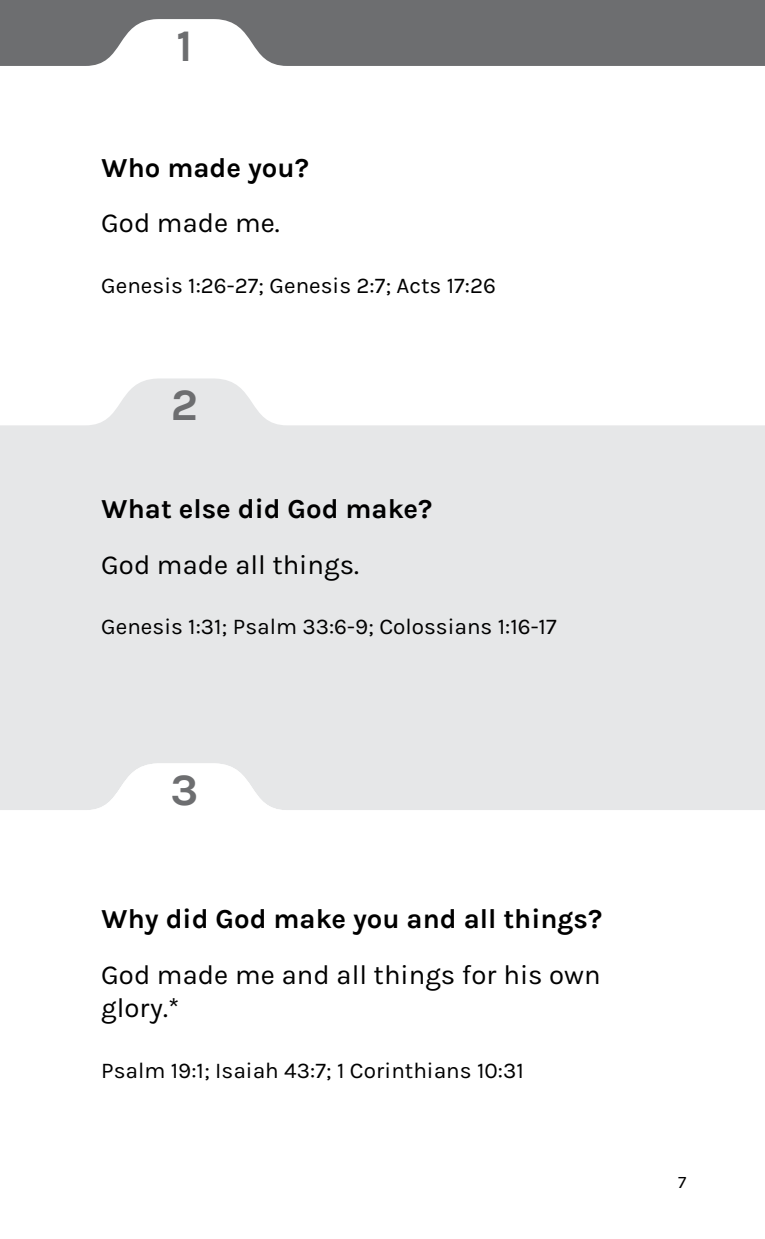
<style>
.page{position:relative;width:765px;height:1239px;background:#fff}
.page>*{position:absolute;margin:0;border:0;box-sizing:border-box;transform-origin:0 0}
.t1{font:700 45px "Karla";color:#6d6e70}
.t2{font:27.5px/33px "Karla";color:#000}
.t3{font:700 27.5px "Karla";color:#000}
.t4{font:22.5px "Karla";color:#000}
.t5{font:17.5px "Karla";color:#000}
</style>
<div class="page">
<svg style="left:0;top:0;width:765px;height:66px;fill:#6d6e70"></svg>
<svg style="left:0;top:378px;width:765px;height:385px;fill:#e6e7e8"></svg>
<svg style="left:0;top:763px;width:765px;height:47px;fill:#e6e7e8"></svg>
<h1 class="t1" style="left:176px;top:27px;width:18px">1</h1>
<p class="t3" style="left:101px;top:156px;width:209px">Who made you?</p>
<p class="t2" style="left:101px;top:209px;width:180px">God made me.</p>
<p class="t4" style="left:101px;top:276px;width:396px">Genesis 1:26-27; Genesis 2:7; Acts 17:26</p>
<h1 class="t1" style="left:171px;top:386px;width:29px">2</h1>
<p class="t3" style="left:101px;top:497px;width:333px">What else did God make?</p>
<p class="t2" style="left:101px;top:550px;width:259px">God made all things.</p>
<p class="t4" style="left:101px;top:617px;width:457px">Genesis 1:31; Psalm 33:6-9; Colossians 1:16-17</p>
<h1 class="t1" style="left:170px;top:770px;width:29px">3</h1>
<p class="t3" style="left:101px;top:907px;width:503px">Why did God make you and all things?</p>
<p class="t2" style="left:101px;top:960px;width:501px">God made me and all things for his own glory.*</p>
<p class="t4" style="left:101px;top:1060px;width:424px">Psalm 19:1; Isaiah 43:7; 1 Corinthians 10:31</p>
<p class="t5" style="left:678px;top:1174px;width:10px">7</p>
</div>
